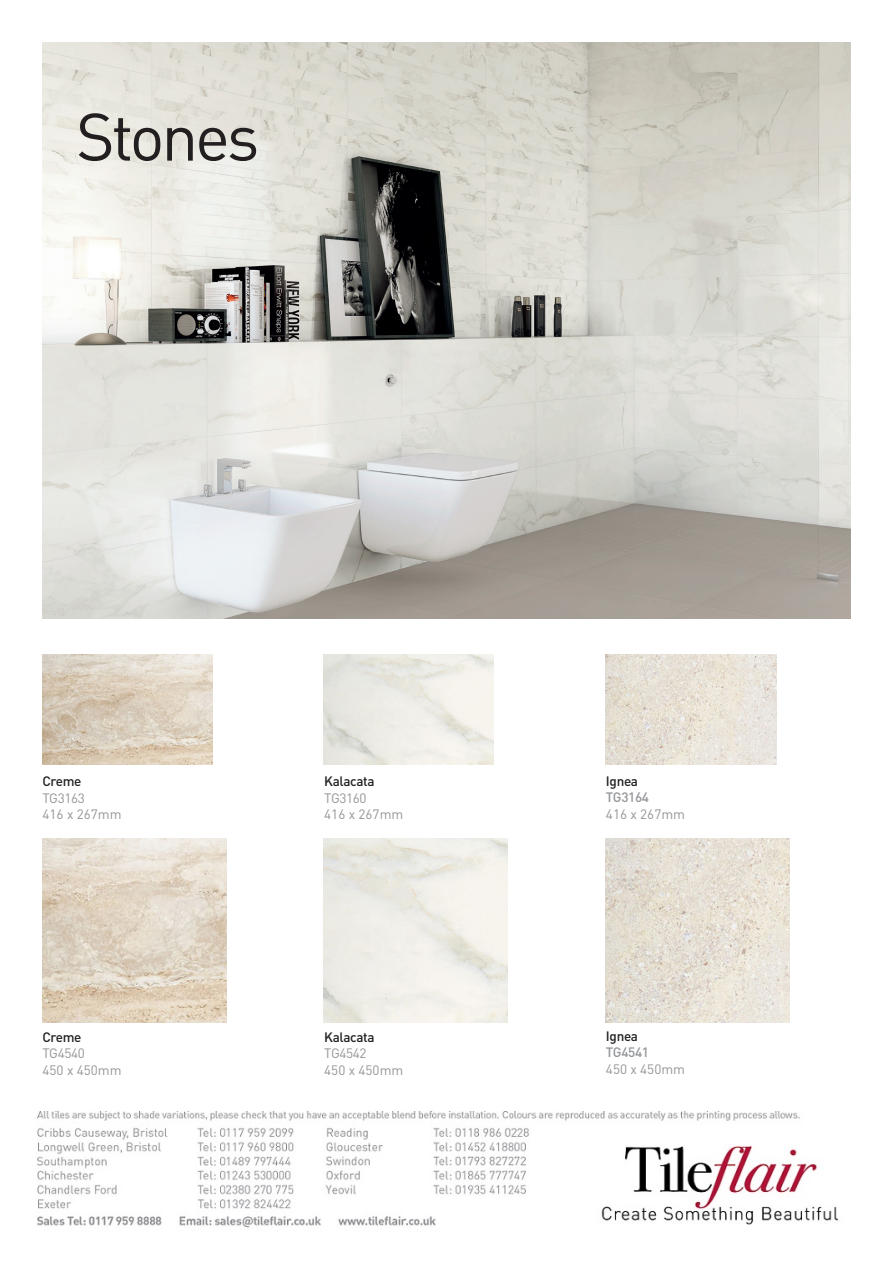
<style>
.page{position:relative;width:893px;height:1263px;background:#fff}
.page>*{position:absolute;margin:0;border:0;box-sizing:border-box;transform-origin:0 0}
.t1{font:66px "DIN Pro";letter-spacing:-.05em;color:#231f20}
.t2{font:13.5px/16.5px "DIN Pro";color:#939598}
.t3{font:500 13.5px "DIN Pro";letter-spacing:-.025em;color:#231f20}
.t4{font:500 13.5px "DIN Pro";letter-spacing:-.025em;color:#939598}
</style>
<div class="page">
<img style="left:43px;top:43px;width:807px;height:576px">
<img style="left:42px;top:838px;width:184px;height:185px">
<img style="left:43px;top:655px;width:170px;height:109px">
<img style="left:323px;top:838px;width:184px;height:185px">
<img style="left:324px;top:655px;width:170px;height:109px">
<img style="left:605px;top:838px;width:184px;height:185px">
<img style="left:606px;top:655px;width:170px;height:109px">
<img style="left:37px;top:1111px;width:801px;height:117px">
<h1 class="t1" style="left:76px;top:92px;width:185px">Stones</h1>
<p class="t3" style="left:43px;top:770px;width:41px">Creme</p>
<p class="t2" style="left:43px;top:789px;width:81px">TG3163<br>416 x 267mm</p>
<p class="t3" style="left:43px;top:1026px;width:41px">Creme</p>
<p class="t2" style="left:43px;top:1044px;width:81px">TG4540<br>450 x 450mm</p>
<p class="t3" style="left:324px;top:770px;width:52px">Kalacata</p>
<p class="t2" style="left:324px;top:789px;width:81px">TG3160<br>416 x 267mm</p>
<p class="t3" style="left:324px;top:1026px;width:52px">Kalacata</p>
<p class="t2" style="left:324px;top:1044px;width:81px">TG4542<br>450 x 450mm</p>
<p class="t3" style="left:606px;top:770px;width:34px">Ignea</p>
<p class="t4" style="left:606px;top:786px;width:45px">TG3164</p>
<p class="t2" style="left:606px;top:805px;width:81px">416 x 267mm</p>
<p class="t3" style="left:606px;top:1025px;width:34px">Ignea</p>
<p class="t4" style="left:606px;top:1041px;width:45px">TG4541</p>
<p class="t2" style="left:606px;top:1060px;width:81px">450 x 450mm</p>
</div>
